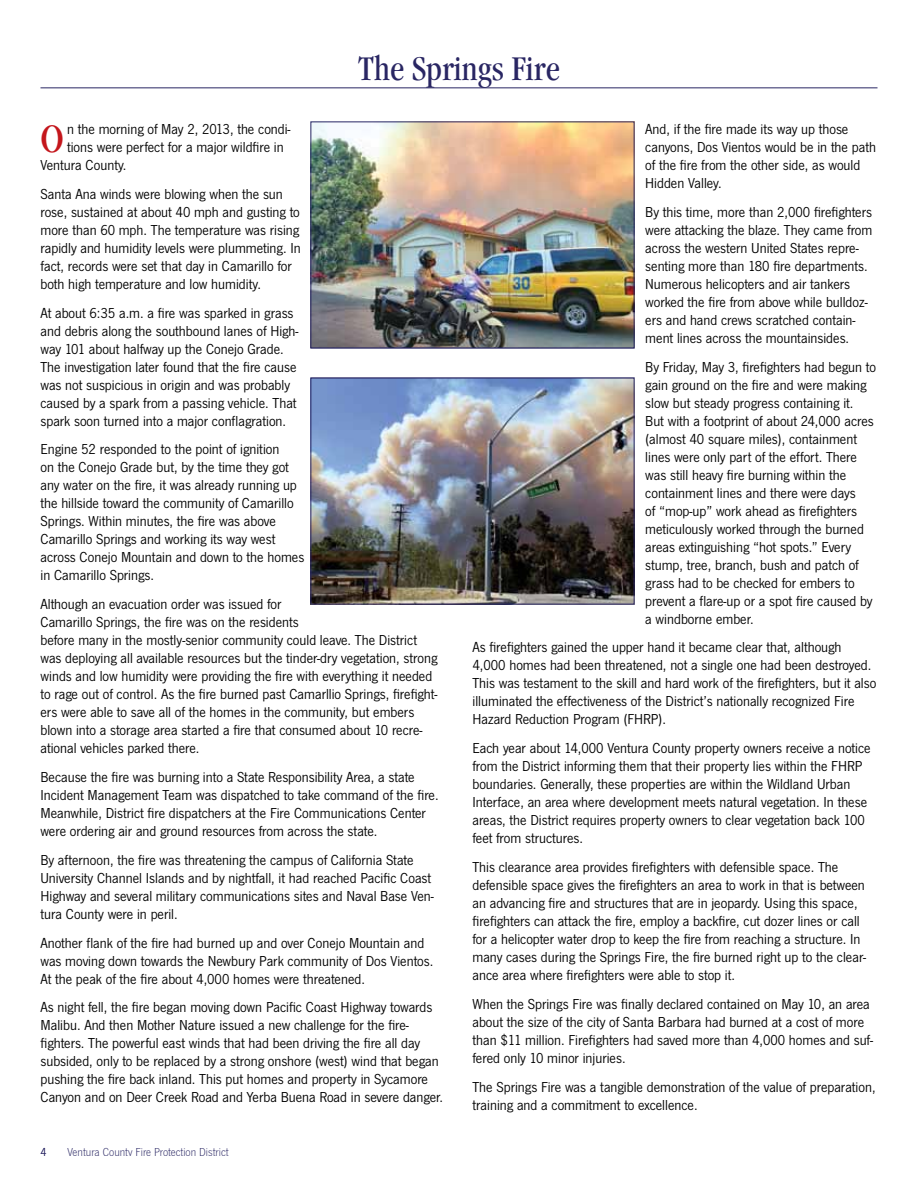
<style>
.page{position:relative;width:918px;height:1188px;background:#fff}
.page>*{position:absolute;margin:0;border:0;box-sizing:border-box;transform-origin:0 0}
.t1{font:condensed 42px "Garamond";color:#c4161c}
.t2{font:condensed 36px "Garamond";color:#292663}
.t3{font:15px/18px "News Got T";color:#000}
.t4{font:12px "News Got T Ligh";color:#292663}
</style>
<div class="page">
<img style="left:313px;top:123px;width:320px;height:223px">
<img style="left:313px;top:380px;width:320px;height:222px">
<hr style="left:41px;top:87px;width:837px;height:1px;background:#292663">
<div style="left:311px;top:121px;width:324px;height:227px;border:1px solid #292663"></div>
<div style="left:311px;top:378px;width:324px;height:226px;border:1px solid #292663"></div>
<h2 class="t2" style="left:358px;top:54px;width:203px">The Springs Fire</h2>
<h1 class="t1" style="left:40px;top:122px;width:25px">O</h1>
<p class="t3" style="left:67px;top:121px;width:225px">n the morning of May 2, 2013, the condi-</p>
<p class="t3" style="left:67px;top:139px;width:218px">tions were perfect for a major wildfire in</p>
<p class="t3" style="left:40px;top:157px;width:88px">Ventura County.</p>
<p class="t3" style="left:40px;top:185px;width:262px">Santa Ana winds were blowing when the sun rose, sustained at about 40 mph and gusting to more than 60 mph. The temperature was rising rapidly and humidity levels were plummeting. In fact, records were set that day in Camarillo for both high temperature and low humidity.</p>
<p class="t3" style="left:40px;top:304px;width:260px">At about 6:35 a.m. a fire was sparked in grass and debris along the southbound lanes of High&shy;way 101 about halfway up the Conejo Grade.<br>The investigation later found that the fire cause was not suspicious in origin and was probably caused by a spark from a passing vehicle. That spark soon turned into a major conflagration.</p>
<p class="t3" style="left:40px;top:441px;width:265px">Engine 52 responded to the point of ignition<br>on the Conejo Grade but, by the time they got any water on the fire, it was already running up the hillside toward the community of Camarillo Springs. Within minutes, the fire was above Camarillo Springs and working its way west across Conejo Mountain and down to the homes in Camarillo Springs.</p>
<p class="t3" style="left:40px;top:596px;width:399px">Although an evacuation order was issued for<br>Camarillo Springs, the fire was on the residents<br>before many in the mostly-senior community could leave. The District was deploying all available resources but the tinder-dry vegetation, strong winds and low humidity were providing the fire with everything it needed to rage out of control. As the fire burned past Camarllio Springs, firefight&shy;ers were able to save all of the homes in the community, but embers blown into a storage area started a fire that consumed about 10 recre&shy;ational vehicles parked there.</p>
<p class="t3" style="left:40px;top:769px;width:400px">Because the fire was burning into a State Responsibility Area, a state Incident Management Team was dispatched to take command of the fire.<br>Meanwhile, District fire dispatchers at the Fire Communications Center were ordering air and ground resources from across the state.</p>
<p class="t3" style="left:40px;top:851px;width:395px">By afternoon, the fire was threatening the campus of California State University Channel Islands and by nightfall, it had reached Pacific Coast Highway and several military communications sites and Naval Base Ven&shy;tura County were in peril.</p>
<p class="t3" style="left:40px;top:934px;width:394px">Another flank of the fire had burned up and over Conejo Mountain and was moving down towards the Newbury Park community of Dos Vientos.<br>At the peak of the fire about 4,000 homes were threatened.</p>
<p class="t3" style="left:40px;top:999px;width:404px">As night fell, the fire began moving down Pacific Coast Highway towards Malibu. And then Mother Nature issued a new challenge for the fire&shy;fighters. The powerful east winds that had been driving the fire all day subsided, only to be replaced by a strong onshore (west) wind that began pushing the fire back inland. This put homes and property in Sycamore Canyon and on Deer Creek Road and Yerba Buena Road in severe danger.</p>
<p class="t4" style="left:40px;top:1147px;width:7px">4</p>
<p class="t4" style="left:68px;top:1147px;width:163px">Ventura County Fire Protection District</p>
<p class="t3" style="left:645px;top:121px;width:232px">And, if the fire made its way up those canyons, Dos Vientos would be in the path of the fire from the other side, as would<br>Hidden Valley.</p>
<p class="t3" style="left:645px;top:203px;width:229px">By this time, more than 2,000 firefighters were attacking the blaze. They came from across the western United States repre&shy;senting more than 180 fire departments.<br>Numerous helicopters and air tankers worked the fire from above while bulldoz&shy;ers and hand crews scratched contain&shy;ment lines across the mountainsides.</p>
<p class="t3" style="left:645px;top:358px;width:232px">By Friday, May 3, firefighters had begun to gain ground on the fire and were making slow but steady progress containing it.<br>But with a footprint of about 24,000 acres (almost 40 square miles), containment lines were only part of the effort. There was still heavy fire burning within the containment lines and there were days<br>of “mop-up” work ahead as firefighters meticulously worked through the burned areas extinguishing “hot spots.” Every stump, tree, branch, bush and patch of grass had to be checked for embers to prevent a flare-up or a spot fire caused by a windborne ember.</p>
<p class="t3" style="left:472px;top:639px;width:405px">As firefighters gained the upper hand it became clear that, although 4,000 homes had been threatened, not a single one had been destroyed.<br>This was testament to the skill and hard work of the firefighters, but it also illuminated the effectiveness of the District’s nationally recognized Fire Hazard Reduction Program (FHRP).</p>
<p class="t3" style="left:472px;top:740px;width:400px">Each year about 14,000 Ventura County property owners receive a notice from the District informing them that their property lies within the FHRP boundaries. Generally, these properties are within the Wildland Urban Interface, an area where development meets natural vegetation. In these areas, the District requires property owners to clear vegetation back 100 feet from structures.</p>
<p class="t3" style="left:472px;top:859px;width:395px">This clearance area provides firefighters with defensible space. The defensible space gives the firefighters an area to work in that is between an advancing fire and structures that are in jeopardy. Using this space, firefighters can attack the fire, employ a backfire, cut dozer lines or call for a helicopter water drop to keep the fire from reaching a structure. In many cases during the Springs Fire, the fire burned right up to the clear&shy;ance area where firefighters were able to stop it.</p>
<p class="t3" style="left:472px;top:995px;width:402px">When the Springs Fire was finally declared contained on May 10, an area about the size of the city of Santa Barbara had burned at a cost of more than $11 million. Firefighters had saved more than 4,000 homes and suf&shy;fered only 10 minor injuries.</p>
<p class="t3" style="left:472px;top:1078px;width:405px">The Springs Fire was a tangible demonstration of the value of preparation, training and a commitment to excellence.</p>
</div>
